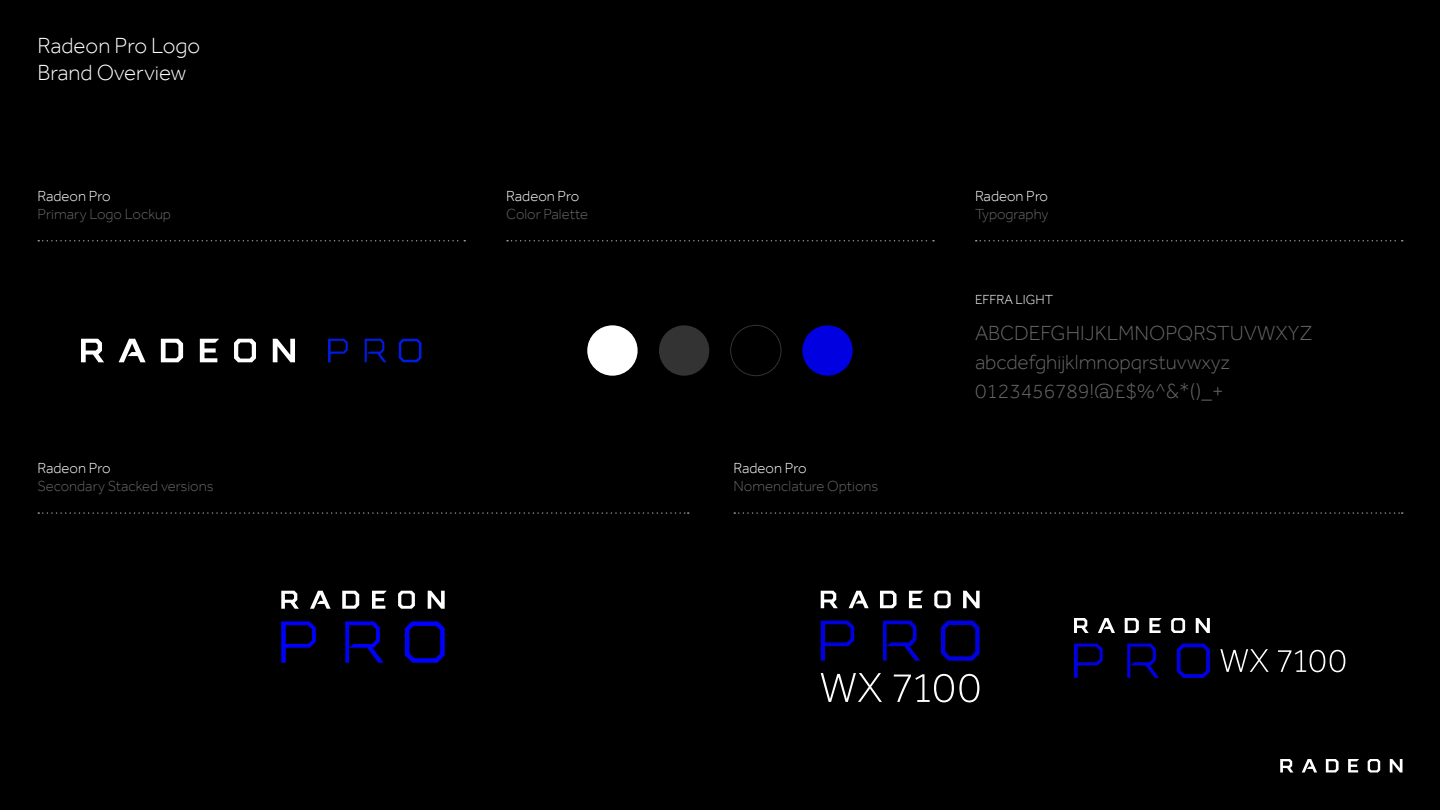
<style>
.page{position:relative;width:1440px;height:810px;background:#000}
.page>*{position:absolute;margin:0;border:0;box-sizing:border-box;transform-origin:0 0}
.t1{font:300 22.5px/27px "Effra Trial";color:#fff}
.t2{font:300 21px/29.2px "Effra Trial";color:#666}
.t3{font:300 15px/18px "Effra Trial";color:#666}
.t4{font:300 13.5px "Effra Trial";color:#fff}
.s1{color:#fff}
</style>
<div class="page">
<svg style="left:38px;top:240px;width:427px;height:2px"></svg>
<svg style="left:507px;top:240px;width:427px;height:2px"></svg>
<svg style="left:976px;top:240px;width:427px;height:2px"></svg>
<svg style="left:38px;top:512px;width:651px;height:2px"></svg>
<svg style="left:734px;top:512px;width:669px;height:2px"></svg>
<svg style="left:1390px;top:759px;width:13px;height:13px"></svg>
<svg style="left:1302px;top:759px;width:15px;height:13px"></svg>
<svg style="left:1348px;top:759px;width:11px;height:13px"></svg>
<svg style="left:1368px;top:759px;width:12px;height:13px"></svg>
<svg style="left:1280px;top:759px;width:13px;height:13px"></svg>
<svg style="left:1326px;top:759px;width:13px;height:13px"></svg>
<svg style="left:399px;top:339px;width:23px;height:23px"></svg>
<svg style="left:328px;top:339px;width:20px;height:23px"></svg>
<svg style="left:365px;top:339px;width:22px;height:23px"></svg>
<svg style="left:273px;top:339px;width:22px;height:23px"></svg>
<svg style="left:119px;top:339px;width:27px;height:23px"></svg>
<svg style="left:200px;top:339px;width:19px;height:23px"></svg>
<svg style="left:234px;top:339px;width:22px;height:23px"></svg>
<svg style="left:81px;top:339px;width:23px;height:23px"></svg>
<svg style="left:161px;top:339px;width:22px;height:23px"></svg>
<div style="left:587px;top:325px;width:51px;height:51px;background:#fff;border-radius:50%"></div>
<div style="left:659px;top:325px;width:50px;height:51px;background:#333;border-radius:50%"></div>
<div style="left:802px;top:325px;width:51px;height:51px;background:#0000e1;border-radius:50%"></div>
<div style="left:730px;top:325px;width:51px;height:51px;border:1px solid #333;border-radius:50%"></div>
<svg style="left:405px;top:621px;width:40px;height:42px"></svg>
<svg style="left:281px;top:621px;width:35px;height:42px"></svg>
<svg style="left:345px;top:621px;width:39px;height:42px"></svg>
<svg style="left:428px;top:591px;width:17px;height:18px"></svg>
<svg style="left:310px;top:591px;width:21px;height:18px"></svg>
<svg style="left:372px;top:591px;width:15px;height:18px"></svg>
<svg style="left:398px;top:591px;width:17px;height:18px"></svg>
<svg style="left:281px;top:591px;width:18px;height:18px"></svg>
<svg style="left:342px;top:591px;width:17px;height:18px"></svg>
<svg style="left:1177px;top:644px;width:33px;height:34px"></svg>
<svg style="left:1074px;top:644px;width:29px;height:34px"></svg>
<svg style="left:1127px;top:644px;width:32px;height:34px"></svg>
<svg style="left:1196px;top:618px;width:14px;height:15px"></svg>
<svg style="left:1098px;top:618px;width:17px;height:15px"></svg>
<svg style="left:1149px;top:618px;width:13px;height:15px"></svg>
<svg style="left:1171px;top:618px;width:14px;height:15px"></svg>
<svg style="left:1074px;top:618px;width:15px;height:15px"></svg>
<svg style="left:1125px;top:618px;width:14px;height:15px"></svg>
<svg style="left:1220px;top:649px;width:49px;height:23px"></svg>
<svg style="left:1278px;top:650px;width:67px;height:22px"></svg>
<svg style="left:941px;top:621px;width:39px;height:40px"></svg>
<svg style="left:821px;top:621px;width:33px;height:40px"></svg>
<svg style="left:883px;top:621px;width:37px;height:40px"></svg>
<svg style="left:963px;top:591px;width:17px;height:17px"></svg>
<svg style="left:849px;top:591px;width:20px;height:17px"></svg>
<svg style="left:909px;top:591px;width:14px;height:17px"></svg>
<svg style="left:934px;top:591px;width:17px;height:17px"></svg>
<svg style="left:821px;top:591px;width:17px;height:17px"></svg>
<svg style="left:880px;top:591px;width:17px;height:17px"></svg>
<svg style="left:821px;top:673px;width:61px;height:29px"></svg>
<svg style="left:894px;top:674px;width:85px;height:28px"></svg>
<p class="t1" style="left:38px;top:31px;width:164px">Radeon Pro Logo<br>Brand Overview</p>
<p class="t3" style="left:38px;top:187px;width:135px"><span class="s1">Radeon Pro<br></span>Primary Logo Lockup</p>
<p class="t3" style="left:506px;top:187px;width:83px"><span class="s1">Radeon Pro<br></span>Color Palette</p>
<p class="t3" style="left:975px;top:187px;width:75px"><span class="s1">Radeon Pro<br></span>Typography</p>
<p class="t3" style="left:38px;top:459px;width:178px"><span class="s1">Radeon Pro<br></span>Secondary Stacked versions</p>
<p class="t3" style="left:734px;top:459px;width:147px"><span class="s1">Radeon Pro<br></span>Nomenclature Options</p>
<p class="t4" style="left:975px;top:292px;width:80px">EFFRA LIGHT</p>
<p class="t2" style="left:975px;top:318px;width:339px">ABCDEFGHIJKLMNOPQRSTUVWXYZ abcdefghijklmnopqrstuvwxyz</p>
<p class="t2" style="left:975px;top:376px;width:250px">0123456789!@£$%^&amp;*()_+</p>
</div>
